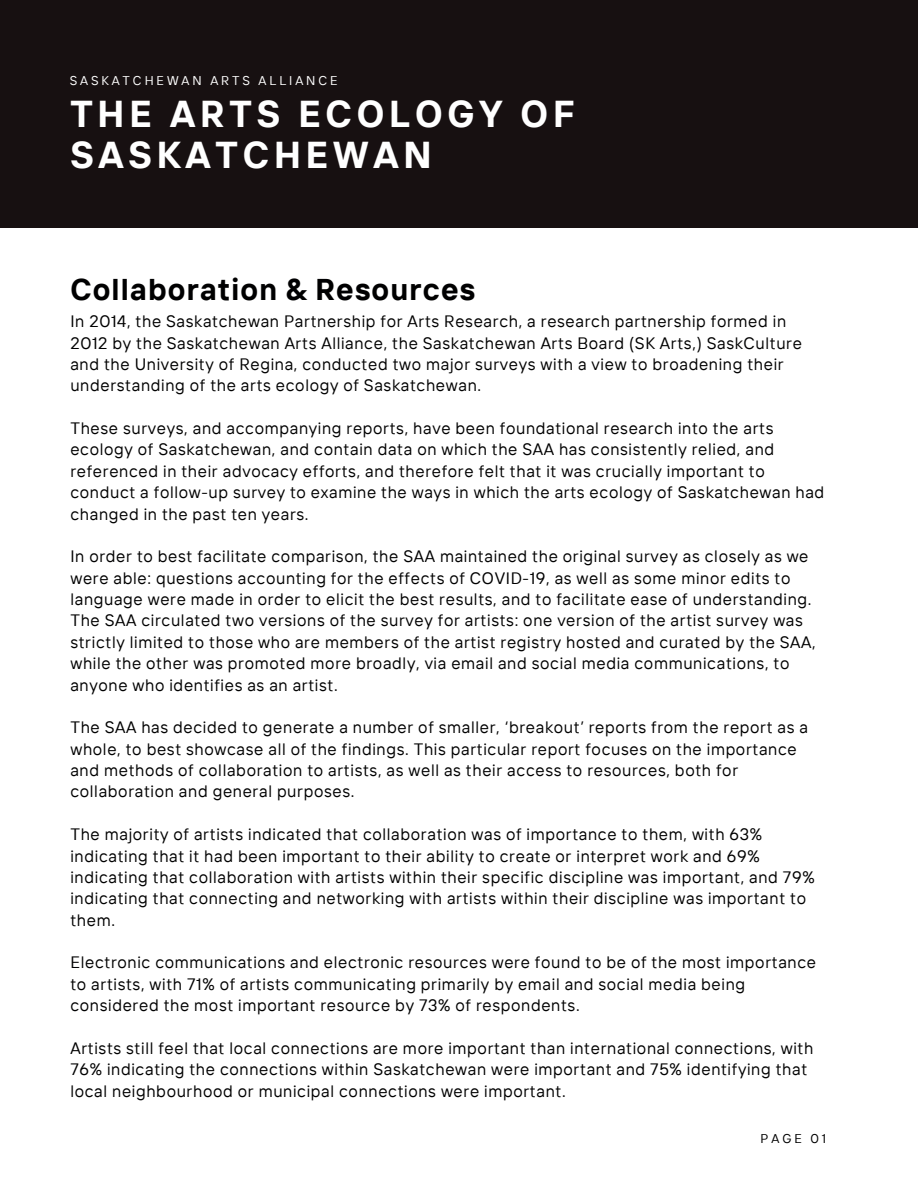
<style>
.page{position:relative;width:918px;height:1188px;background:#fff}
.page>*{position:absolute;margin:0;border:0;box-sizing:border-box;transform-origin:0 0}
.t1{font:700 37.35px/41.2px "TT Interphases";letter-spacing:.13em;color:#fff}
.t2{font:700 30px "TT Interphases";letter-spacing:.04em;color:#000001}
.t3{font:16.5px/21.3px "TT Interphases";letter-spacing:.04em;color:#000001}
.t4{font:12.75px "TT Interphases";letter-spacing:.23em;color:#fff}
.t5{font:12.75px "TT Interphases";letter-spacing:.23em;color:#000001}
</style>
<div class="page">
<div style="left:0;top:0;width:918px;height:228px;background:#171011"></div>
<p class="t4" style="left:70px;top:72px;width:269px">SASKATCHEWAN ARTS ALLIANCE</p>
<h2 class="t1" style="left:70px;top:93px;width:506px">THE ARTS ECOLOGY OF<br>SASKATCHEWAN</h2>
<p class="t2" style="left:70px;top:270px;width:407px">Collaboration &amp; Resources</p>
<p class="t3" style="left:70px;top:310px;width:733px">In 2014, the Saskatchewan Partnership for Arts Research, a research partnership formed in 2012 by the Saskatchewan Arts Alliance, the Saskatchewan Arts Board (SK Arts,) SaskCulture and the University of Regina, conducted two major surveys with a view to broadening their understanding of the arts ecology of Saskatchewan.</p>
<h1 class="t3" style="left:70px;top:417px;width:755px">These surveys, and accompanying reports, have been foundational research into the arts ecology of Saskatchewan, and contain data on which the SAA has consistently relied, and referenced in their advocacy efforts, and therefore felt that it was crucially important to conduct a follow-up survey to examine the ways in which the arts ecology of Saskatchewan had changed in the past ten years.</h1>
<h2 class="t3" style="left:70px;top:546px;width:747px">In order to best facilitate comparison, the SAA maintained the original survey as closely as we were able: questions accounting for the effects of COVID-19, as well as some minor edits to language were made in order to elicit the best results, and to facilitate ease of understanding.<br>The SAA circulated two versions of the survey for artists: one version of the artist survey was strictly limited to those who are members of the artist registry hosted and curated by the SAA, while the other was promoted more broadly, via email and social media communications, to anyone who identifies as an artist.</h2>
<h2 class="t3" style="left:70px;top:717px;width:739px">The SAA has decided to generate a number of smaller, ‘breakout’ reports from the report as a whole, to best showcase all of the findings. This particular report focuses on the importance and methods of collaboration to artists, as well as their access to resources, both for collaboration and general purposes.</h2>
<h2 class="t3" style="left:70px;top:823px;width:746px">The majority of artists indicated that collaboration was of importance to them, with 63% indicating that it had been important to their ability to create or interpret work and 69% indicating that collaboration with artists within their specific discipline was important, and 79% indicating that connecting and networking with artists within their discipline was important to them.</h2>
<h2 class="t3" style="left:70px;top:952px;width:747px">Electronic communications and electronic resources were found to be of the most importance to artists, with 71% of artists communicating primarily by email and social media being considered the most important resource by 73% of respondents.</h2>
<h2 class="t3" style="left:70px;top:1037px;width:745px">Artists still feel that local connections are more important than international connections, with<br>76% indicating the connections within Saskatchewan were important and 75% identifying that local neighbourhood or municipal connections were important.</h2>
<h2 class="t5" style="left:761px;top:1130px;width:67px">PAGE 01</h2>
</div>
